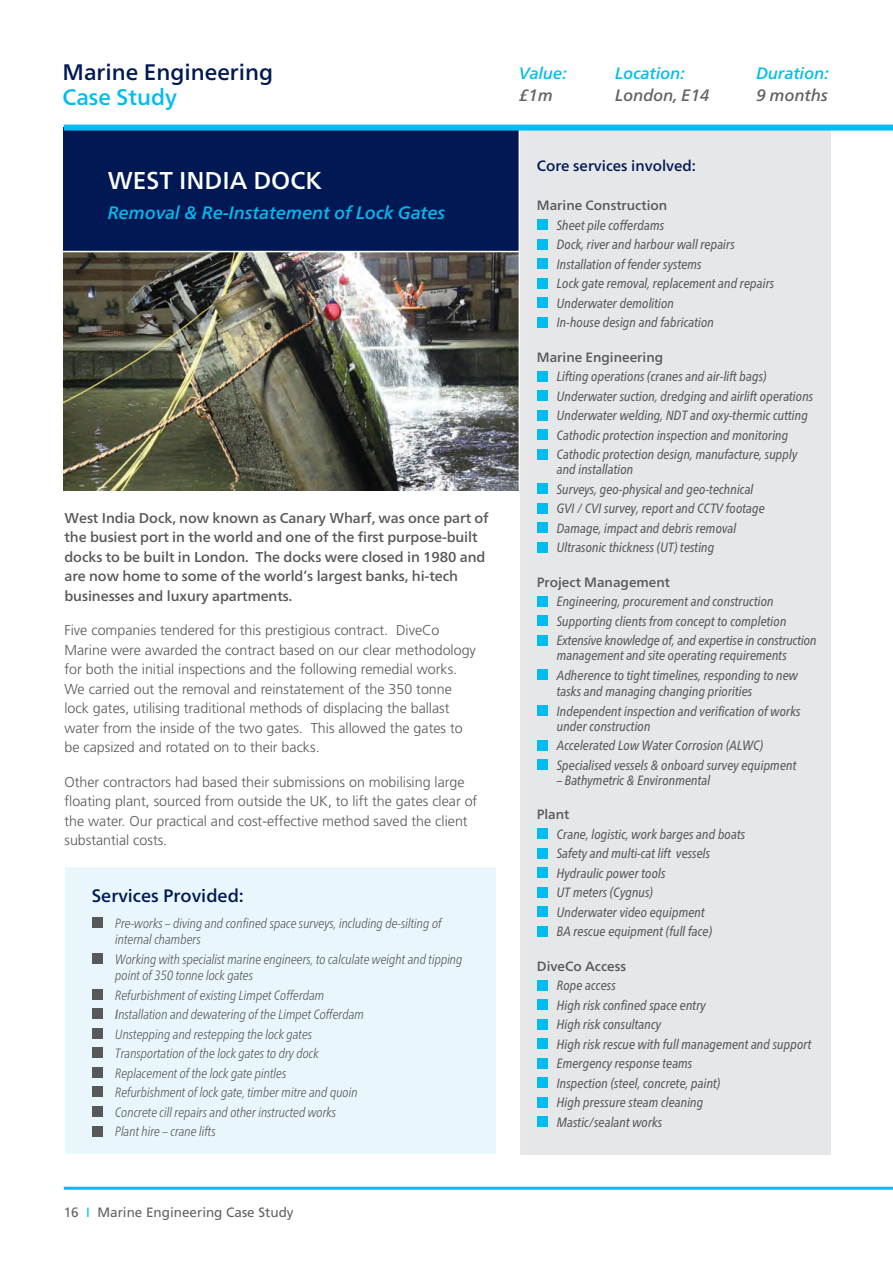
<style>
.page{position:relative;width:893px;height:1263px;background:#fff}
.page>*{position:absolute;margin:0;border:0;box-sizing:border-box;transform-origin:0 0}
.t1{font:500 24.3px "Frutiger Neue LT";color:#fff}
.t2{font:500 22.5px "Frutiger Neue LT";color:#001954}
.t3{font:500 22.5px "Frutiger Neue LT";color:#00bcf1}
.t4{font:italic 500 18px "Frutiger Neue LT";color:#00bcf1}
.t5{font:500 18px "Frutiger Neue LT";color:#001954}
.t6{font:italic 500 16.5px "Frutiger Neue LT";color:#00bcf1}
.t7{font:italic 500 16.5px "Frutiger Neue LT";color:#636366}
.t8{font:500 15px "Frutiger Neue LT";color:#001954}
.t9{font:300 14.25px/19.5px "Frutiger";color:#57585a}
.t10{font:500 14.25px/19.5px "Frutiger Neue LT";letter-spacing:-.005em;color:#57585a}
.t11{font:italic condensed 13.5px/19.5px "Frutiger Neue LT";color:#57585a}
.t12{font:italic 300 condensed 13.5px/19.5px "Frutiger Neue LT";color:#57585a}
.t13{font:500 13.5px "Frutiger Neue LT";color:#57585a}
.t14{font:13.5px "Frutiger";color:#636366}
.s1{font-weight:400}
.s2{color:#00bcf1}
</style>
<div class="page">
<hr style="left:64px;top:1187px;width:829px;height:3px;background:#00bcf1">
<div style="left:65px;top:867px;width:431px;height:287px;background:#e9f7fd"></div>
<div style="left:64px;top:128px;width:458px;height:123px;background:#001954"></div>
<div style="left:92px;top:917px;width:10px;height:11px;background:#57585a"></div>
<div style="left:92px;top:953px;width:10px;height:11px;background:#57585a"></div>
<div style="left:92px;top:989px;width:10px;height:11px;background:#57585a"></div>
<div style="left:92px;top:1009px;width:10px;height:10px;background:#57585a"></div>
<div style="left:92px;top:1028px;width:10px;height:11px;background:#57585a"></div>
<div style="left:92px;top:1048px;width:10px;height:10px;background:#57585a"></div>
<div style="left:92px;top:1067px;width:10px;height:11px;background:#57585a"></div>
<div style="left:92px;top:1087px;width:10px;height:10px;background:#57585a"></div>
<div style="left:92px;top:1106px;width:10px;height:11px;background:#57585a"></div>
<div style="left:92px;top:1126px;width:10px;height:10px;background:#57585a"></div>
<img style="left:64px;top:252px;width:455px;height:238px">
<div style="left:519px;top:129px;width:312px;height:1025px;background:#e6e7e9"></div>
<div style="left:537px;top:219px;width:10px;height:11px;background:#00bcf1"></div>
<div style="left:537px;top:239px;width:10px;height:10px;background:#00bcf1"></div>
<div style="left:537px;top:258px;width:10px;height:11px;background:#00bcf1"></div>
<div style="left:537px;top:278px;width:10px;height:10px;background:#00bcf1"></div>
<div style="left:537px;top:297px;width:10px;height:11px;background:#00bcf1"></div>
<div style="left:537px;top:317px;width:10px;height:10px;background:#00bcf1"></div>
<div style="left:537px;top:371px;width:10px;height:10px;background:#00bcf1"></div>
<div style="left:537px;top:390px;width:10px;height:11px;background:#00bcf1"></div>
<div style="left:537px;top:410px;width:10px;height:10px;background:#00bcf1"></div>
<div style="left:537px;top:429px;width:10px;height:11px;background:#00bcf1"></div>
<div style="left:537px;top:449px;width:10px;height:10px;background:#00bcf1"></div>
<div style="left:537px;top:483px;width:10px;height:11px;background:#00bcf1"></div>
<div style="left:537px;top:503px;width:10px;height:10px;background:#00bcf1"></div>
<div style="left:537px;top:522px;width:10px;height:11px;background:#00bcf1"></div>
<div style="left:537px;top:542px;width:10px;height:10px;background:#00bcf1"></div>
<div style="left:537px;top:596px;width:10px;height:10px;background:#00bcf1"></div>
<div style="left:537px;top:615px;width:10px;height:11px;background:#00bcf1"></div>
<div style="left:537px;top:635px;width:10px;height:10px;background:#00bcf1"></div>
<div style="left:537px;top:669px;width:10px;height:11px;background:#00bcf1"></div>
<div style="left:537px;top:705px;width:10px;height:11px;background:#00bcf1"></div>
<div style="left:537px;top:740px;width:10px;height:10px;background:#00bcf1"></div>
<div style="left:537px;top:759px;width:10px;height:11px;background:#00bcf1"></div>
<div style="left:537px;top:828px;width:10px;height:11px;background:#00bcf1"></div>
<div style="left:537px;top:848px;width:10px;height:10px;background:#00bcf1"></div>
<div style="left:537px;top:867px;width:10px;height:11px;background:#00bcf1"></div>
<div style="left:537px;top:887px;width:10px;height:10px;background:#00bcf1"></div>
<div style="left:537px;top:906px;width:10px;height:11px;background:#00bcf1"></div>
<div style="left:537px;top:926px;width:10px;height:10px;background:#00bcf1"></div>
<div style="left:537px;top:980px;width:10px;height:10px;background:#00bcf1"></div>
<div style="left:537px;top:999px;width:10px;height:11px;background:#00bcf1"></div>
<div style="left:537px;top:1019px;width:10px;height:10px;background:#00bcf1"></div>
<div style="left:537px;top:1038px;width:10px;height:11px;background:#00bcf1"></div>
<div style="left:537px;top:1058px;width:10px;height:10px;background:#00bcf1"></div>
<div style="left:537px;top:1077px;width:10px;height:11px;background:#00bcf1"></div>
<div style="left:537px;top:1097px;width:10px;height:10px;background:#00bcf1"></div>
<div style="left:537px;top:1116px;width:10px;height:11px;background:#00bcf1"></div>
<hr style="left:519px;top:128px;width:1px;height:1039px;background:#fff">
<div style="left:64px;top:125px;width:829px;height:6px;background:#00bcf1"></div>
<h2 class="t2" style="left:63px;top:59px;width:212px">Marine engineering</h2>
<h2 class="t3" style="left:63px;top:84px;width:116px">Case Study</h2>
<h1 class="t1" style="left:108px;top:166px;width:215px">WeSt INDIA DOCK</h1>
<h3 class="t4" style="left:108px;top:202px;width:339px">Removal &amp; Re-Instatement of Lock Gates</h3>
<p class="t10" style="left:64px;top:508px;width:426px">West India Dock, now known as Canary Wharf, was once part of the busiest port in the world and one of the first purpose-built docks to be built in London. the docks were closed in 1980 and are now home to some of the world’s largest banks, hi-tech businesses and luxury apartments.</p>
<p class="t9" style="left:64px;top:622px;width:413px">Five companies tendered for this prestigious contract. DiveCo Marine were awarded the contract based on our clear methodology for both the initial inspections and the following remedial works.<br>We carried out the removal and reinstatement of the 350 tonne lock gates, utilising traditional methods of displacing the ballast water from the inside of the two gates. This allowed the gates to be capsized and rotated on to their backs.</p>
<p class="t9" style="left:64px;top:773px;width:414px">Other contractors had based their submissions on mobilising large floating plant, sourced from outside the UK, to lift the gates clear of the water. Our practical and cost-effective method saved the client substantial costs.</p>
<h3 class="t5" style="left:92px;top:885px;width:154px">Services Provided:</h3>
<p class="t12" style="left:115px;top:915px;width:328px;line-height:16.5px">Pre-works – diving and confined space surveys, including de-silting of internal chambers</p>
<p class="t12" style="left:115px;top:951px;width:349px;line-height:16.5px">Working with specialist marine engineers, to calculate weight and tipping point of 350 tonne lock gates</p>
<p class="t12" style="left:115px;top:985px;width:250px">Refurbishment of existing Limpet Cofferdam <span class="s1">I</span>nstallation and dewatering of the Limpet Cofferdam Unstepping and restepping the lock gates Transportation of the lock gates to dry dock Replacement of the lock gate pintles<br>Refurbishment of lock gate, timber mitre and quoin Concrete cill repairs and other instructed works<br>Plant hire – crane lifts</p>
<p class="t14" style="left:64px;top:1207px;width:231px">16 <span class="s2">I</span> Marine Engineering Case Study</p>
<p class="t6" style="left:519px;top:63px;width:50px">Value:</p>
<p class="t7" style="left:519px;top:86px;width:36px">£1m</p>
<p class="t6" style="left:615px;top:63px;width:72px">Location:</p>
<p class="t7" style="left:615px;top:86px;width:96px">London, E14</p>
<p class="t6" style="left:756px;top:63px;width:74px">Duration:</p>
<p class="t7" style="left:756px;top:86px;width:73px">9 months</p>
<p class="t8" style="left:537px;top:157px;width:161px">Core services involved:</p>
<p class="t13" style="left:537px;top:198px;width:132px">Marine Construction</p>
<p class="t11" style="left:557px;top:215px;width:219px">Sheet pile cofferdams<br>Dock, river and harbour wall repairs<br>Installation of fender systems<br>Lock gate removal, replacement and repairs<br>Underwater demolition<br>In-house design and fabrication</p>
<p class="t13" style="left:537px;top:349px;width:128px">Marine engineering</p>
<p class="t11" style="left:557px;top:367px;width:258px">Lifting operations (cranes and air-lift bags)<br>Underwater suction, dredging and airlift operations Underwater welding, NDT and oxy-thermic cutting Cathodic protection inspection and monitoring Cathodic protection design, manufacture, supply</p>
<p class="t11" style="left:557px;top:460px;width:210px">and installation<br>Surveys, geo-physical and geo-technical GVI / CVI survey, report and CCTV footage Damage, impact and debris removal Ultrasonic thickness (UT) testing</p>
<p class="t13" style="left:537px;top:574px;width:135px">Project Management</p>
<p class="t11" style="left:557px;top:592px;width:261px">Engineering, procurement and construction<br>Supporting clients from concept to completion<br>Extensive knowledge of, and expertise in construction</p>
<p class="t11" style="left:557px;top:646px;width:243px">management and site operating requirements<br>Adherence to tight timelines, responding to new</p>
<p class="t11" style="left:557px;top:682px;width:245px">tasks and managing changing priorities<br>Independent inspection and verification of works</p>
<p class="t11" style="left:557px;top:716px;width:241px">under construction<br>Accelerated Low Water Corrosion (ALWC)<br>Specialised vessels &amp; onboard survey equipment</p>
<p class="t11" style="left:557px;top:770px;width:155px">– Bathymetric &amp; Environmental</p>
<p class="t13" style="left:537px;top:807px;width:34px">Plant</p>
<p class="t11" style="left:557px;top:824px;width:190px">Crane, logistic, work barges and boats<br>Safety and multi-cat lift vessels<br>Hydraulic power tools<br>UT meters (Cygnus)<br>Underwater video equipment<br>BA rescue equipment (full face)</p>
<p class="t13" style="left:537px;top:958px;width:91px">DiveCo Access</p>
<p class="t11" style="left:557px;top:976px;width:256px">Rope access<br>High risk confined space entry<br>High risk consultancy<br>High risk rescue with full management and support<br>Emergency response teams<br>Inspection (steel, concrete, paint)<br>High pressure steam cleaning<br>Mastic/sealant works</p>
</div>
